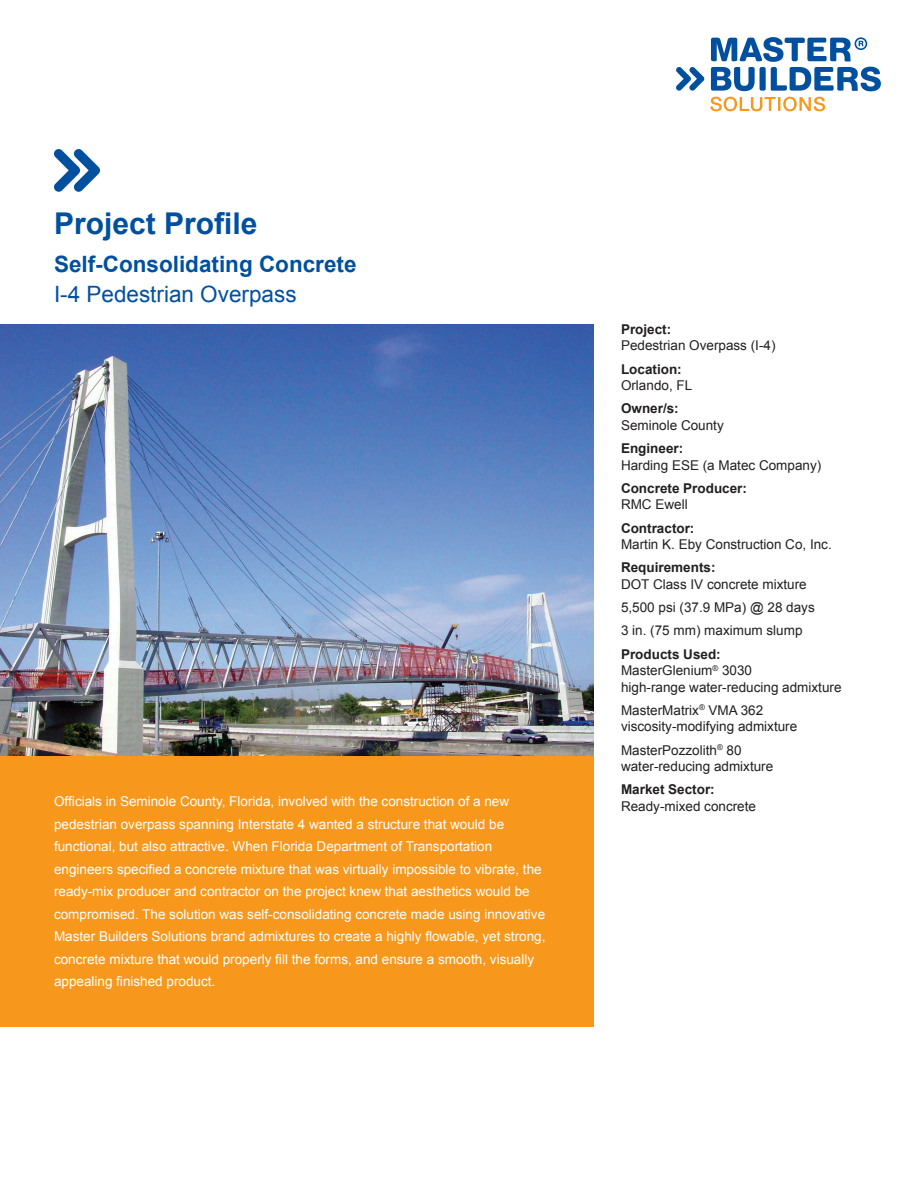
<style>
.page{position:relative;width:918px;height:1188px;background:#fff}
.page>*{position:absolute;margin:0;border:0;box-sizing:border-box;transform-origin:0 0}
.Header_1{font:700 30px "Arial";color:#01509f}
.Header_2{font:700 22.5px "Arial";color:#01509f}
.Header_3{font:22.5px "Arial";color:#01509f}
.Lead_In{font:13.5px/22.5px "Arial";color:#fff}
.Column_Body{font:13.5px/16.5px "Arial";color:#231f20}
.Column_Header{font:700 13.5px "Arial";color:#231f20}
</style>
<div class="page">
<img style="left:0;top:324px;width:594px;height:432px">
<svg style="left:710px;top:97px;width:115px;height:14px"></svg>
<svg style="left:676px;top:67px;width:28px;height:24px"></svg>
<svg style="left:711px;top:37px;width:170px;height:54px"></svg>
<svg style="left:54px;top:149px;width:46px;height:43px"></svg>
<div style="left:0;top:756px;width:594px;height:271px;background:#f7981d"></div>
<p class="Header_1" style="left:54px;top:204px;width:205px">Project Profile</p>
<p class="Header_2" style="left:54px;top:249px;width:304px">Self-Consolidating Concrete</p>
<p class="Header_3" style="left:54px;top:279px;width:244px">I-4 Pedestrian Overpass</p>
<p class="Lead_In" style="left:54px;top:790px;width:493px">Officials in Seminole County, Florida, involved with the construction of a new pedestrian overpass spanning Interstate 4 wanted a structure that would be functional, but also attractive. When Florida Department of Transportation engineers specified a concrete mixture that was virtually impossible to vibrate, the ready-mix producer and contractor on the project knew that aesthetics would be compromised. The solution was self-consolidating concrete made using innovative Master Builders Solutions brand admixtures to create a highly flowable, yet strong, concrete mixture that would properly fill the forms, and ensure a smooth, visually appealing finished product.</p>
<p class="Column_Header" style="left:621px;top:320px;width:52px">Project:</p>
<p class="Column_Body" style="left:621px;top:337px;width:156px">Pedestrian Overpass (I-4)</p>
<p class="Column_Header" style="left:621px;top:360px;width:62px">Location:</p>
<p class="Column_Body" style="left:621px;top:377px;width:73px">Orlando, FL</p>
<p class="Column_Header" style="left:621px;top:400px;width:59px">Owner/s:</p>
<p class="Column_Body" style="left:621px;top:417px;width:104px">Seminole County</p>
<p class="Column_Header" style="left:621px;top:439px;width:64px">Engineer:</p>
<p class="Column_Body" style="left:621px;top:457px;width:202px">Harding ESE (a Matec Company)</p>
<p class="Column_Header" style="left:621px;top:479px;width:128px">Concrete Producer:</p>
<p class="Column_Body" style="left:621px;top:496px;width:68px">RMC Ewell</p>
<p class="Column_Header" style="left:621px;top:519px;width:75px">Contractor:</p>
<p class="Column_Body" style="left:621px;top:536px;width:212px">Martin K. Eby Construction Co, Inc.</p>
<p class="Column_Header" style="left:621px;top:559px;width:96px">Requirements:</p>
<p class="Column_Body" style="left:621px;top:576px;width:187px">DOT Class IV concrete mixture</p>
<p class="Column_Body" style="left:621px;top:599px;width:195px">5,500 psi (37.9 MPa) @ 28 days</p>
<p class="Column_Body" style="left:621px;top:622px;width:183px">3 in. (75 mm) maximum slump</p>
<p class="Column_Header" style="left:621px;top:645px;width:101px">Products Used:</p>
<p class="Column_Body" style="left:621px;top:662px;width:222px">MasterGlenium<sup>®</sup> 3030<br>high-range water-reducing admixture</p>
<p class="Column_Body" style="left:621px;top:702px;width:178px">MasterMatrix<sup>®</sup> VMA 362 viscosity-modifying admixture</p>
<p class="Column_Body" style="left:621px;top:742px;width:154px">MasterPozzolith<sup>®</sup> 80 water-reducing admixture</p>
<p class="Column_Header" style="left:621px;top:781px;width:95px">Market Sector:</p>
<p class="Column_Body" style="left:621px;top:798px;width:137px">Ready-mixed concrete</p>
</div>
